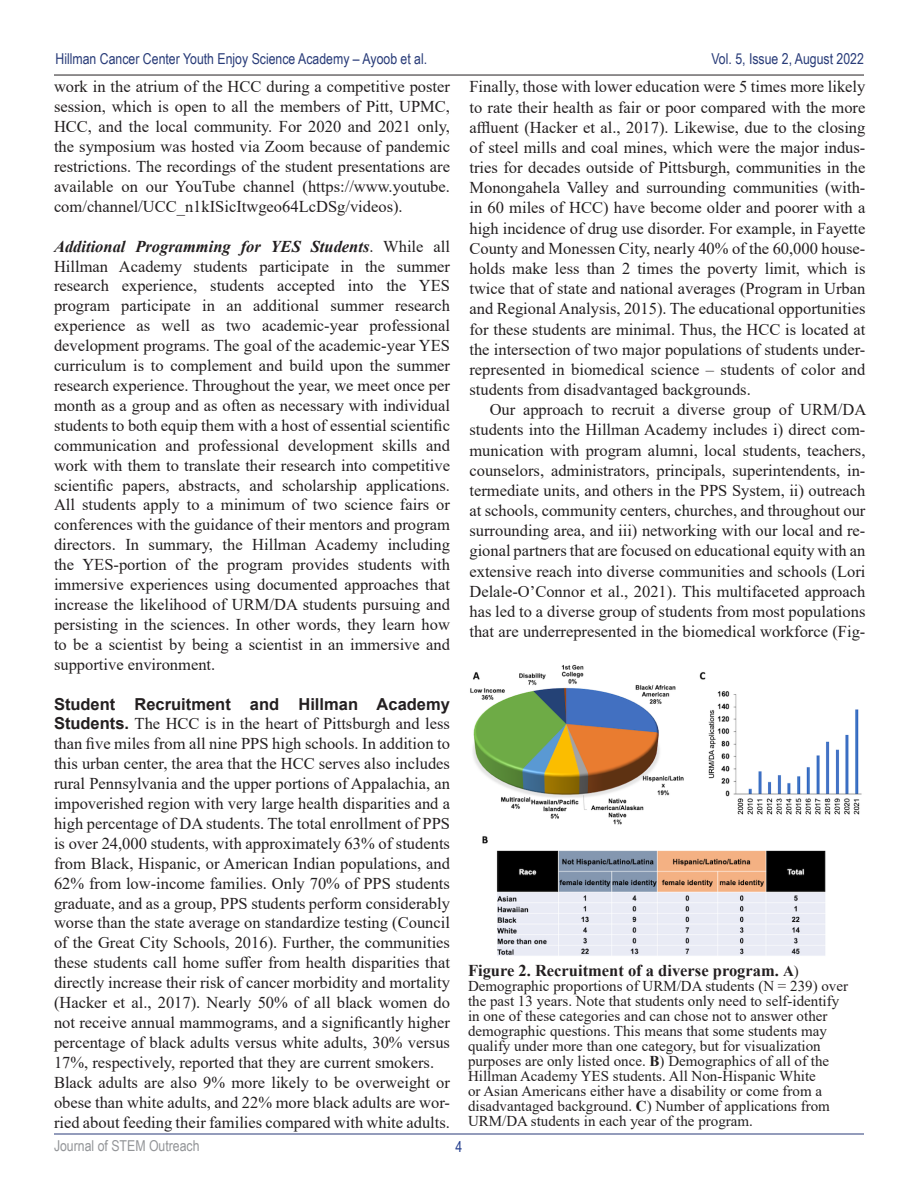
<style>
.page{position:relative;width:918px;height:1188px;background:#fff}
.page>*{position:absolute;margin:0;border:0;box-sizing:border-box;transform-origin:0 0}
.t1{font:16.5px/20px "Times New Roman";color:#231f20;text-align:justify}
.t2{font:700 16.5px "Times New Roman";color:#231f20}
.t3{font:15px/15px "Times New Roman";color:#231f20}
.t4{font:15px "Arial Narrow";color:#283b78}
.t5{font:15px "Arial Narrow";color:#939598}
.t6{font:15px "Arial Narrow";color:#253f8e}
.s1{font-weight:700;font-style:italic}
.s2{font-family:"Arial";font-weight:700}
.s3{font-size:15px}
.s4{font-weight:400;font-size:15px}
.s5{font-weight:700}
</style>
<div class="page">
<hr style="left:54px;top:75px;width:810px;height:1px;background:#231f20">
<hr style="left:54px;top:1134px;width:810px;height:1px;background:#283b78">
<img style="left:470px;top:664px;width:392px;height:292px">
<p class="t4" style="left:56px;top:48px;width:373px">Hillman Cancer Center Youth Enjoy Science Academy – Ayoob et al.</p>
<p class="t4" style="left:711px;top:48px;width:154px">Vol. 5, Issue 2, August 2022</p>
<p class="t1" style="left:54px;top:76px;width:398px">work in the atrium of the HCC during a competitive poster session, which is open to all the members of Pitt, UPMC, HCC, and the local community. For 2020 and 2021 only, the symposium was hosted via Zoom because of pandemic restrictions. The recordings of the student presentations are available on our YouTube channel (https://www.youtube. com/channel/UCC_n1kISicItwgeo64LcDSg/videos).</p>
<p class="t1" style="left:54px;top:236px;width:398px"><span class="s1">Additional Programming for YES Students</span>. While all Hillman Academy students participate in the summer research experience, students accepted into the YES program participate in an additional summer research experience as well as two academic-year professional development programs. The goal of the academic-year YES curriculum is to complement and build upon the summer research experience. Throughout the year, we meet once per month as a group and as often as necessary with individual students to both equip them with a host of essential scientific communication and professional development skills and work with them to translate their research into competitive scientific papers, abstracts, and scholarship applications.<br>All students apply to a minimum of two science fairs or conferences with the guidance of their mentors and program directors. In summary, the Hillman Academy including the YES-portion of the program provides students with immersive experiences using documented approaches that increase the likelihood of URM/DA students pursuing and persisting in the sciences. In other words, they learn how to be a scientist by being a scientist in an immersive and supportive environment.</p>
<p class="t1" style="left:54px;top:693px;width:398px"><span class="s2">Student Recruitment and Hillman Academy Students.</span> The HCC is in the heart of Pittsburgh and less than five miles from all nine PPS high schools. In addition to this urban center, the area that the HCC serves also includes rural Pennsylvania and the upper portions of Appalachia, an impoverished region with very large health disparities and a high percentage of DA students. The total enrollment of PPS is over 24,000 students, with approximately 63% of students from Black, Hispanic, or American Indian populations, and 62% from low-income families. Only 70% of PPS students graduate, and as a group, PPS students perform considerably worse than the state average on standardize testing (Council of the Great City Schools, 2016). Further, the communities these students call home suffer from health disparities that directly increase their risk of cancer morbidity and mortality (Hacker et al., 2017). Nearly 50% of all black women do not receive annual mammograms, and a significantly higher percentage of black adults versus white adults, 30% versus 17%, respectively, reported that they are current smokers.</p>
<p class="t1" style="left:54px;top:1072px;width:398px">Black adults are also 9% more likely to be overweight or obese than white adults, and 22% more black adults are wor&shy;ried about feeding their families compared with white adults.</p>
<p class="t1" style="left:469px;top:76px;width:398px">Finally, those with lower education were 5 times more likely to rate their health as fair or poor compared with the more affluent (Hacker et al., 2017). Likewise, due to the closing of steel mills and coal mines, which were the major indus&shy;tries for decades outside of Pittsburgh, communities in the Monongahela Valley and surrounding communities (with&shy;in 60 miles of HCC) have become older and poorer with a high incidence of drug use disorder. For example, in Fayette County and Monessen City, nearly 40% of the 60,000 house&shy;holds make less than 2 times the poverty limit, which is twice that of state and national averages (Program in Urban and Regional Analysis, 2015). The educational opportunities for these students are minimal. Thus, the HCC is located at the intersection of two major populations of students under&shy;represented in biomedical science – students of color and students from disadvantaged backgrounds.</p>
<p class="t1" style="left:469px;top:399px;width:398px;text-indent:20px">Our approach to recruit a diverse group of URM/DA students into the Hillman Academy includes i) direct com&shy;munication with program alumni, local students, teachers, counselors, administrators, principals, superintendents, in&shy;termediate units, and others in the PPS System, ii) outreach at schools, community centers, churches, and throughout our surrounding area, and iii) networking with our local and re&shy;gional partners that are focused on educational equity with an extensive reach into diverse communities and schools (Lori Delale-O’Connor et al., 2021). This multifaceted approach has led to a diverse group of students from most populations that are underrepresented in the biomedical workforce (Fig-</p>
<p class="t2" style="left:468px;top:958px;width:332px">Figure 2. Recruitment of a diverse program. <span class="s3">A</span><span class="s4">)</span></p>
<p class="t3" style="left:468px;top:978px;width:382px">Demographic proportions of URM/DA students (N = 239) over the past 13 years. Note that students only need to self-identify in one of these categories and can chose not to answer other demographic questions. This means that some students may qualify under more than one category, but for visualization purposes are only listed once. <span class="s5">B</span>) Demographics of all of the Hillman Academy YES students. All Non-Hispanic White<br>or Asian Americans either have a disability or come from a disadvantaged background. <span class="s5">C</span>) Number of applications from URM/DA students in each year of the program.</p>
<p class="t5" style="left:54px;top:1135px;width:147px">Journal of STEM Outreach</p>
<p class="t6" style="left:456px;top:1136px;width:8px">4</p>
</div>
